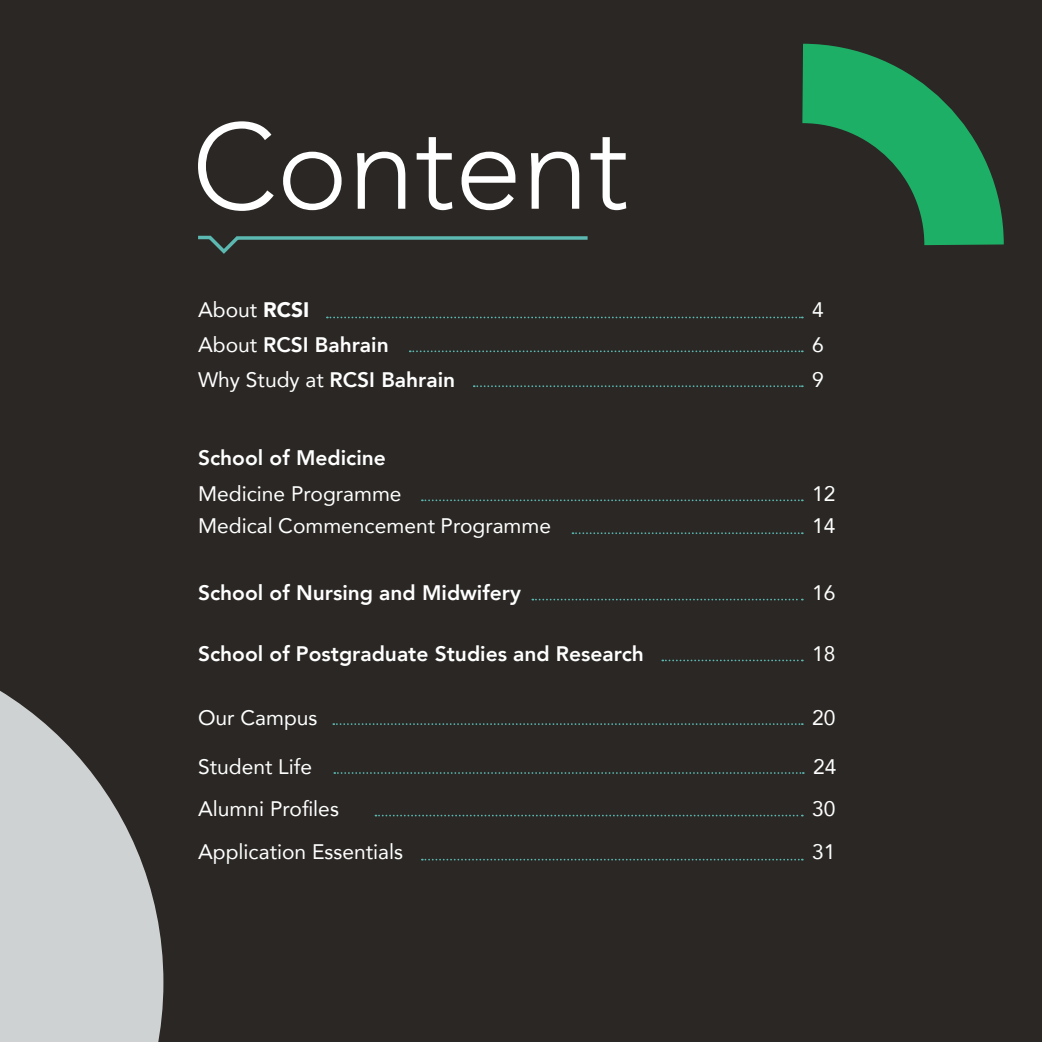
<style>
.page{position:relative;width:1042px;height:1042px;background:#2a2724}
.page>*{position:absolute;margin:0;border:0;box-sizing:border-box;transform-origin:0 0}
.t1{font:300 120.23px "Avenir";color:#fff}
.t2{font:21px "Avenir";color:#fff}
.t3{font:800 21px "Avenir";color:#fff}
.s1{font-weight:900}
.s2{font-weight:400}
</style>
<div class="page">
<svg style="left:0;top:691px;width:163px;height:351px;fill:#cfd2d3"></svg>
<svg style="left:723px;top:43px;width:281px;height:276px"></svg>
<svg style="left:327px;top:317px;width:476px;height:1px"></svg>
<svg style="left:410px;top:350px;width:393px;height:2px"></svg>
<svg style="left:474px;top:385px;width:329px;height:2px"></svg>
<svg style="left:422px;top:499px;width:381px;height:2px"></svg>
<svg style="left:572px;top:532px;width:231px;height:2px"></svg>
<svg style="left:532px;top:599px;width:271px;height:1px"></svg>
<svg style="left:662px;top:659px;width:141px;height:2px"></svg>
<svg style="left:333px;top:723px;width:470px;height:2px"></svg>
<svg style="left:375px;top:815px;width:428px;height:1px"></svg>
<svg style="left:422px;top:859px;width:381px;height:1px"></svg>
<svg style="left:198px;top:235px;width:390px;height:19px"></svg>
<svg style="left:334px;top:772px;width:470px;height:2px"></svg>
<p class="t1" style="left:192px;top:96px;width:438px">Content</p>
<p class="t2" style="left:198px;top:293px;width:113px">About <span class="s1">RCSI</span></p>
<p class="t2" style="left:812px;top:293px;width:13px">4</p>
<p class="t3" style="left:198px;top:328px;width:192px"><span class="s2">About</span> RCSI Bahrain</p>
<p class="t2" style="left:812px;top:328px;width:13px">6</p>
<p class="t3" style="left:198px;top:363px;width:259px"><span class="s2">Why Study at</span> RCSI Bahrain</p>
<p class="t2" style="left:812px;top:363px;width:13px">9</p>
<p class="t3" style="left:198px;top:441px;width:189px">School of Medicine</p>
<p class="t2" style="left:198px;top:477px;width:205px">Medicine Programme</p>
<p class="t2" style="left:812px;top:477px;width:25px">12</p>
<p class="t2" style="left:198px;top:509px;width:354px">Medical Commencement Programme</p>
<p class="t2" style="left:812px;top:509px;width:25px">14</p>
<p class="t3" style="left:198px;top:577px;width:324px">School of Nursing and Midwifery</p>
<p class="t2" style="left:812px;top:576px;width:25px">16</p>
<p class="t3" style="left:198px;top:638px;width:447px">School of Postgraduate Studies and Research</p>
<p class="t2" style="left:812px;top:637px;width:25px">18</p>
<p class="t2" style="left:198px;top:701px;width:121px">Our Campus</p>
<p class="t2" style="left:812px;top:701px;width:25px">20</p>
<p class="t2" style="left:198px;top:749px;width:115px">Student Life</p>
<p class="t2" style="left:813px;top:749px;width:25px">24</p>
<p class="t2" style="left:198px;top:792px;width:142px">Alumni Profiles</p>
<p class="t2" style="left:812px;top:792px;width:25px">30</p>
<p class="t2" style="left:198px;top:834px;width:207px">Application Essentials</p>
<p class="t2" style="left:812px;top:834px;width:25px">31</p>
</div>
